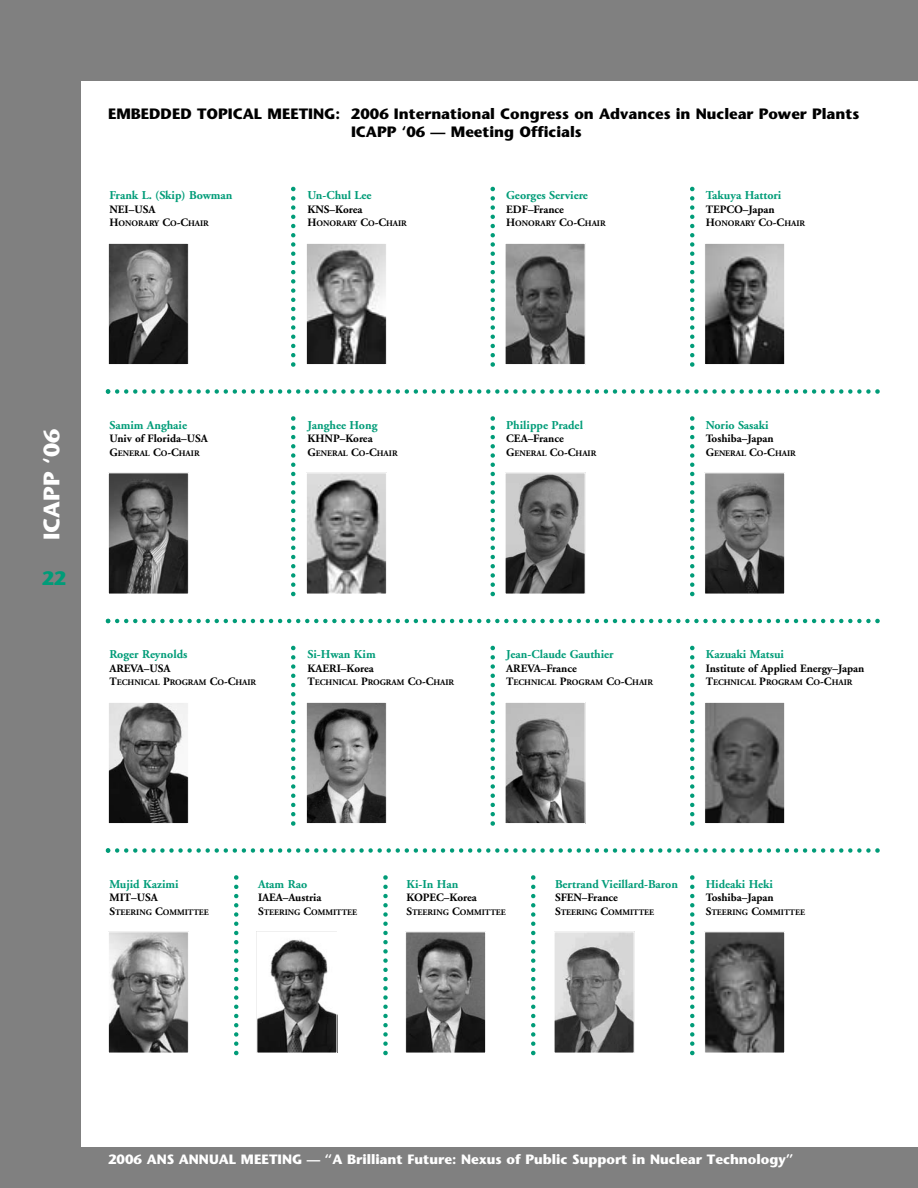
<style>
.page{position:relative;width:918px;height:1188px;background:#fff}
.page>*{position:absolute;margin:0;border:0;box-sizing:border-box;transform-origin:0 0}
.t1{font:700 22.5px "ATC Oak";color:#fff}
.t2{font:700 19.5px "ATC Oak";color:#009c78}
.t3{font:700 15px/18px "ATC Oak";color:#000}
.t4{font:700 13.5px "ATC Oak";color:#fff}
.t5{font:700 12px "Adobe Garamond";color:#009c78}
.t6{font:700 11.25px "Adobe Garamond";color:#000}
.t7{font:700 8.4px "Adobe Garamond";color:#000}
.s1{font-size:11.25px}
</style>
<div class="page">
<div style="left:0;top:0;width:918px;height:81px;background:#808080"></div>
<div style="left:0;top:0;width:81px;height:1188px;background:#808080"></div>
<div style="left:0;top:1148px;width:918px;height:40px;background:#808080"></div>
<svg style="left:291px;top:646px;width:5px;height:180px"></svg>
<svg style="left:106px;top:389px;width:774px;height:5px"></svg>
<svg style="left:106px;top:619px;width:774px;height:4px"></svg>
<svg style="left:106px;top:848px;width:774px;height:5px"></svg>
<img style="left:110px;top:245px;width:77px;height:118px">
<div style="left:108px;top:243px;width:81px;height:122px;border:1px solid #fff"></div>
<svg style="left:291px;top:187px;width:5px;height:180px"></svg>
<svg style="left:490px;top:187px;width:5px;height:180px"></svg>
<svg style="left:690px;top:187px;width:4px;height:180px"></svg>
<svg style="left:690px;top:416px;width:4px;height:180px"></svg>
<svg style="left:690px;top:646px;width:4px;height:180px"></svg>
<svg style="left:531px;top:875px;width:5px;height:180px"></svg>
<svg style="left:690px;top:875px;width:5px;height:180px"></svg>
<img style="left:308px;top:245px;width:77px;height:118px">
<div style="left:306px;top:243px;width:81px;height:122px;border:1px solid #fff"></div>
<img style="left:507px;top:245px;width:77px;height:118px">
<div style="left:505px;top:243px;width:81px;height:122px;border:1px solid #fff"></div>
<img style="left:706px;top:245px;width:77px;height:118px">
<div style="left:704px;top:243px;width:81px;height:122px;border:1px solid #fff"></div>
<svg style="left:291px;top:416px;width:5px;height:180px"></svg>
<svg style="left:490px;top:416px;width:5px;height:180px"></svg>
<svg style="left:490px;top:646px;width:5px;height:180px"></svg>
<svg style="left:383px;top:875px;width:5px;height:180px"></svg>
<img style="left:110px;top:474px;width:77px;height:118px">
<div style="left:108px;top:472px;width:81px;height:122px;border:1px solid #fff"></div>
<img style="left:308px;top:474px;width:77px;height:118px">
<div style="left:306px;top:472px;width:81px;height:122px;border:1px solid #fff"></div>
<img style="left:507px;top:474px;width:77px;height:118px">
<div style="left:505px;top:472px;width:81px;height:122px;border:1px solid #fff"></div>
<img style="left:706px;top:474px;width:77px;height:118px">
<div style="left:704px;top:472px;width:81px;height:122px;border:1px solid #fff"></div>
<img style="left:110px;top:704px;width:77px;height:118px">
<div style="left:108px;top:702px;width:81px;height:122px;border:1px solid #fff"></div>
<img style="left:308px;top:704px;width:77px;height:118px">
<div style="left:306px;top:702px;width:81px;height:122px;border:1px solid #fff"></div>
<img style="left:507px;top:704px;width:77px;height:118px">
<div style="left:505px;top:702px;width:81px;height:122px;border:1px solid #fff"></div>
<img style="left:706px;top:704px;width:77px;height:118px">
<div style="left:704px;top:702px;width:81px;height:122px;border:1px solid #fff"></div>
<svg style="left:234px;top:875px;width:4px;height:180px"></svg>
<img style="left:110px;top:934px;width:77px;height:117px">
<div style="left:108px;top:932px;width:81px;height:121px;border:1px solid #fff"></div>
<img style="left:258px;top:939px;width:77px;height:112px">
<div style="left:256px;top:932px;width:81px;height:121px;border:1px solid #fff"></div>
<img style="left:407px;top:934px;width:77px;height:117px">
<div style="left:405px;top:932px;width:81px;height:121px;border:1px solid #fff"></div>
<img style="left:556px;top:934px;width:76px;height:117px">
<div style="left:554px;top:932px;width:80px;height:121px;border:1px solid #fff"></div>
<img style="left:706px;top:934px;width:77px;height:117px">
<div style="left:704px;top:932px;width:81px;height:121px;border:1px solid #fff"></div>
<h3 class="t3" style="left:351px;top:106px;width:510px;text-indent:-243px">EMBEDDED TOPICAL MEETING: 2006 International Congress on Advances in Nuclear Power Plants<br>ICAPP ‘06 — Meeting Officials</h3>
<h3 class="t5" style="left:110px;top:190px;width:125px">Frank L. (Skip) Bowman</h3>
<h3 class="t6" style="left:110px;top:205px;width:47px">NEI–USA</h3>
<p class="t7" style="left:110px;top:220px;width:101px"><span class="s1">H</span>ONORARY <span class="s1">C</span>O<span class="s1">-C</span>HAIR</p>
<h3 class="t5" style="left:308px;top:190px;width:66px">Un-Chul Lee</h3>
<h3 class="t6" style="left:308px;top:205px;width:57px">KNS–Korea</h3>
<p class="t7" style="left:308px;top:220px;width:101px"><span class="s1">H</span>ONORARY <span class="s1">C</span>O<span class="s1">-C</span>HAIR</p>
<h3 class="t5" style="left:506px;top:190px;width:83px">Georges Serviere</h3>
<h3 class="t6" style="left:506px;top:205px;width:59px">EDF–France</h3>
<p class="t7" style="left:506px;top:220px;width:101px"><span class="s1">H</span>ONORARY <span class="s1">C</span>O<span class="s1">-C</span>HAIR</p>
<h3 class="t5" style="left:706px;top:190px;width:77px">Takuya Hattori</h3>
<h3 class="t6" style="left:706px;top:205px;width:71px">TEPCO–Japan</h3>
<p class="t7" style="left:706px;top:220px;width:101px"><span class="s1">H</span>ONORARY <span class="s1">C</span>O<span class="s1">-C</span>HAIR</p>
<h1 class="t1" style="left:43px;top:540px;width:113px;rotate:-90deg">ICAPP ‘06</h1>
<h2 class="t2" style="left:42px;top:571px;width:26px">22</h2>
<h3 class="t5" style="left:110px;top:420px;width:79px">Samim Anghaie</h3>
<h3 class="t6" style="left:110px;top:434px;width:100px">Univ of Florida–USA</h3>
<p class="t7" style="left:110px;top:450px;width:92px"><span class="s1">G</span>ENERAL <span class="s1">C</span>O<span class="s1">-C</span>HAIR</p>
<h3 class="t5" style="left:110px;top:649px;width:79px">Roger Reynolds</h3>
<h3 class="t6" style="left:110px;top:664px;width:63px">AREVA–USA</h3>
<p class="t7" style="left:110px;top:679px;width:148px"><span class="s1">T</span>ECHNICAL <span class="s1">P</span>ROGRAM <span class="s1">C</span>O<span class="s1">-C</span>HAIR</p>
<h3 class="t5" style="left:308px;top:420px;width:72px">Janghee Hong</h3>
<h3 class="t6" style="left:308px;top:434px;width:67px">KHNP–Korea</h3>
<p class="t7" style="left:308px;top:450px;width:92px"><span class="s1">G</span>ENERAL <span class="s1">C</span>O<span class="s1">-C</span>HAIR</p>
<h3 class="t5" style="left:308px;top:649px;width:70px">Si-Hwan Kim</h3>
<h3 class="t6" style="left:308px;top:664px;width:68px">KAERI–Korea</h3>
<p class="t7" style="left:308px;top:679px;width:148px"><span class="s1">T</span>ECHNICAL <span class="s1">P</span>ROGRAM <span class="s1">C</span>O<span class="s1">-C</span>HAIR</p>
<h3 class="t5" style="left:506px;top:420px;width:78px">Philippe Pradel</h3>
<h3 class="t6" style="left:506px;top:434px;width:59px">CEA–France</h3>
<p class="t7" style="left:506px;top:450px;width:92px"><span class="s1">G</span>ENERAL <span class="s1">C</span>O<span class="s1">-C</span>HAIR</p>
<h3 class="t5" style="left:506px;top:649px;width:109px">Jean-Claude Gauthier</h3>
<h3 class="t6" style="left:506px;top:664px;width:72px">AREVA–France</h3>
<p class="t7" style="left:506px;top:679px;width:148px"><span class="s1">T</span>ECHNICAL <span class="s1">P</span>ROGRAM <span class="s1">C</span>O<span class="s1">-C</span>HAIR</p>
<h3 class="t5" style="left:706px;top:420px;width:64px">Norio Sasaki</h3>
<h3 class="t6" style="left:706px;top:434px;width:69px">Toshiba–Japan</h3>
<p class="t7" style="left:706px;top:450px;width:92px"><span class="s1">G</span>ENERAL <span class="s1">C</span>O<span class="s1">-C</span>HAIR</p>
<h3 class="t5" style="left:706px;top:649px;width:80px">Kazuaki Matsui</h3>
<h3 class="t6" style="left:706px;top:664px;width:160px">Institute of Applied Energy–Japan</h3>
<p class="t7" style="left:706px;top:679px;width:148px"><span class="s1">T</span>ECHNICAL <span class="s1">P</span>ROGRAM <span class="s1">C</span>O<span class="s1">-C</span>HAIR</p>
<h3 class="t5" style="left:110px;top:879px;width:71px">Mujid Kazimi</h3>
<h3 class="t6" style="left:110px;top:893px;width:50px">MIT–USA</h3>
<p class="t7" style="left:110px;top:909px;width:101px"><span class="s1">S</span>TEERING <span class="s1">C</span>OMMITTEE</p>
<h3 class="t5" style="left:258px;top:879px;width:51px">Atam Rao</h3>
<h3 class="t6" style="left:258px;top:893px;width:65px">IAEA–Austria</h3>
<p class="t7" style="left:258px;top:909px;width:101px"><span class="s1">S</span>TEERING <span class="s1">C</span>OMMITTEE</p>
<h3 class="t5" style="left:406px;top:879px;width:53px">Ki-In Han</h3>
<h3 class="t6" style="left:406px;top:893px;width:72px">KOPEC–Korea</h3>
<p class="t7" style="left:406px;top:909px;width:101px"><span class="s1">S</span>TEERING <span class="s1">C</span>OMMITTEE</p>
<h3 class="t5" style="left:555px;top:879px;width:125px">Bertrand Vieillard-Baron</h3>
<h3 class="t6" style="left:555px;top:893px;width:64px">SFEN–France</h3>
<p class="t7" style="left:555px;top:909px;width:101px"><span class="s1">S</span>TEERING <span class="s1">C</span>OMMITTEE</p>
<h3 class="t5" style="left:706px;top:879px;width:69px">Hideaki Heki</h3>
<h3 class="t6" style="left:706px;top:893px;width:69px">Toshiba–Japan</h3>
<p class="t7" style="left:706px;top:909px;width:101px"><span class="s1">S</span>TEERING <span class="s1">C</span>OMMITTEE</p>
<h3 class="t4" style="left:108px;top:1155px;width:687px">2006 ANS ANNUAL MEETING — “A Brilliant Future: Nexus of Public Support in Nuclear Technology”</h3>
</div>
